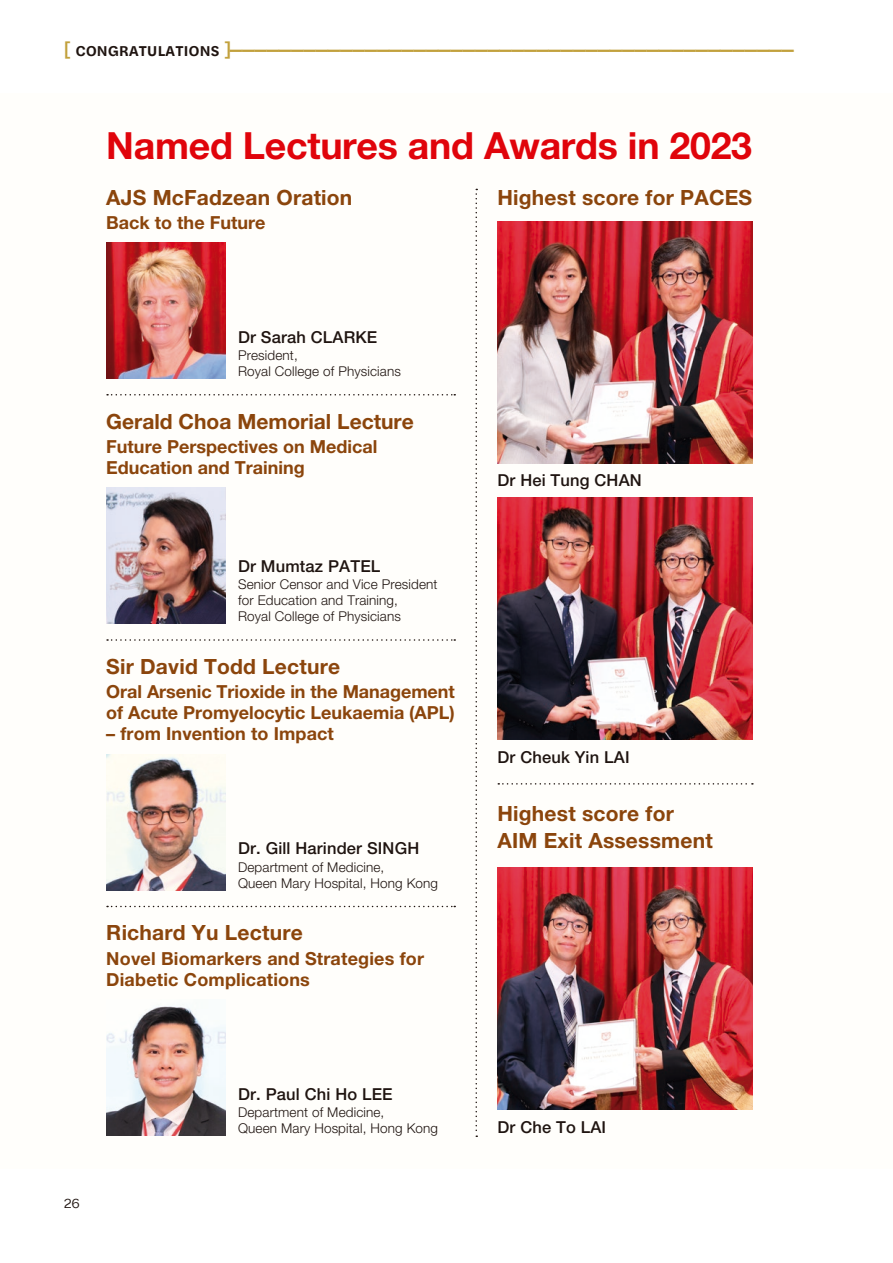
<style>
.page{position:relative;width:893px;height:1263px;background:#fff}
.page>*{position:absolute;margin:0;border:0;box-sizing:border-box;transform-origin:0 0}
.t1{font:700 37.5px "Helvetica Neue LT Std";letter-spacing:-.005em;color:#e0040b}
.t2{font:700 21px/27px "Helvetica Neue LT Std";letter-spacing:.01em;color:#8b450c}
.t3{font:700 18px/21px "Helvetica Neue LT Std";color:#8b450c}
.t4{font:600 18px "Halyard Text";color:#c2a13d}
.t5{font:500 16.5px "Helvetica Neue LT Std";letter-spacing:.01em;color:#1f1410}
.t6{font:300 13.5px/16.2px "Helvetica Neue LT Std";letter-spacing:.01em;color:#1f1410}
.t7{font:13.5px "Halyard Text";color:#1f1410}
.s1{font-size:15px;color:#1f1410}
</style>
<div class="page">
<div style="left:0;top:94px;width:893px;height:1075px;background:#fffefb"></div>
<svg style="left:475px;top:189px;width:2px;height:948px"></svg>
<img style="left:497px;top:221px;width:256px;height:242px">
<img style="left:497px;top:497px;width:256px;height:243px">
<img style="left:497px;top:867px;width:256px;height:243px">
<svg style="left:498px;top:783px;width:255px;height:2px"></svg>
<svg style="left:107px;top:394px;width:348px;height:1px"></svg>
<svg style="left:107px;top:639px;width:348px;height:2px"></svg>
<svg style="left:107px;top:906px;width:348px;height:1px"></svg>
<img style="left:106px;top:242px;width:119px;height:136px">
<img style="left:106px;top:488px;width:119px;height:136px">
<img style="left:106px;top:754px;width:119px;height:136px">
<img style="left:106px;top:1006px;width:119px;height:129px">
<p class="t4" style="left:64px;top:38px;width:733px">[ <span class="s1">C O N G R A T U L A T I O N S</span> ]——————————————————————————————————————————————</p>
<h1 class="t1" style="left:106px;top:122px;width:647px">Named Lectures and Awards in 2023</h1>
<p class="t2" style="left:106px;top:183px;width:248px">AJS McFadzean Oration</p>
<p class="t3" style="left:106px;top:212px;width:161px">Back to the Future</p>
<p class="t2" style="left:497px;top:183px;width:256px">Highest score for PACES</p>
<p class="t5" style="left:238px;top:327px;width:141px">Dr Sarah CLARKE</p>
<p class="t6" style="left:238px;top:347px;width:164px">President,<br>Royal College of Physicians</p>
<p class="t2" style="left:106px;top:407px;width:309px">Gerald Choa Memorial Lecture</p>
<p class="t3" style="left:106px;top:436px;width:272px">Future Perspectives on Medical<br>Education and Training</p>
<p class="t5" style="left:238px;top:556px;width:144px">Dr Mumtaz PATEL</p>
<p class="t6" style="left:238px;top:576px;width:201px">Senior Censor and Vice President for Education and Training,<br>Royal College of Physicians</p>
<p class="t2" style="left:106px;top:652px;width:235px">Sir David Todd Lecture</p>
<p class="t3" style="left:106px;top:681px;width:350px">Oral Arsenic Trioxide in the Management of Acute Promyelocytic Leukaemia (APL)</p>
<p class="t3" style="left:106px;top:723px;width:229px">– from Invention to Impact</p>
<p class="t5" style="left:238px;top:839px;width:183px">Dr. Gill Harinder SINGH</p>
<p class="t6" style="left:238px;top:858px;width:201px">Department of Medicine,<br>Queen Mary Hospital, Hong Kong</p>
<p class="t2" style="left:106px;top:919px;width:198px">Richard Yu Lecture</p>
<p class="t3" style="left:106px;top:947px;width:319px">Novel Biomarkers and Strategies for<br>Diabetic Complications</p>
<p class="t7" style="left:64px;top:1193px;width:17px">26</p>
<p class="t5" style="left:238px;top:1084px;width:156px">Dr. Paul Chi Ho LEE</p>
<p class="t6" style="left:238px;top:1104px;width:201px">Department of Medicine,<br>Queen Mary Hospital, Hong Kong</p>
<p class="t5" style="left:497px;top:470px;width:146px">Dr Hei Tung CHAN</p>
<p class="t5" style="left:497px;top:747px;width:134px">Dr Cheuk Yin LAI</p>
<p class="t2" style="left:497px;top:800px;width:217px">Highest score for<br>AIM Exit Assessment</p>
<p class="t5" style="left:497px;top:1117px;width:110px">Dr Che To LAI</p>
</div>
